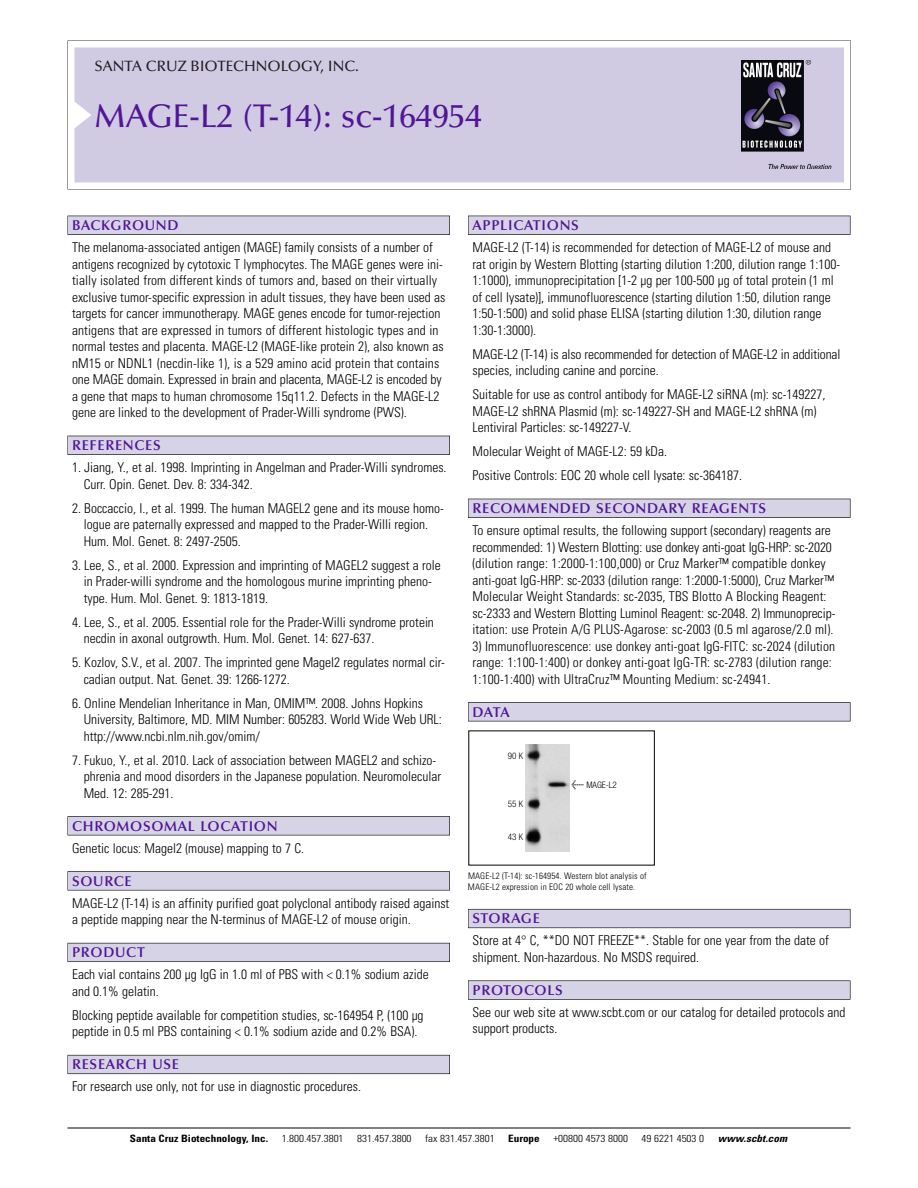
<style>
.page{position:relative;width:918px;height:1188px;background:#fff}
.page>*{position:absolute;margin:0;border:0;box-sizing:border-box;transform-origin:0 0}
.t1{font:500 33px "Optima";color:#511695}
.t2{font:500 15px "Optima";color:#231f20}
.t3{font:600 14.25px "Optima";letter-spacing:.05em;color:#511695}
.t4{font:300 condensed 13.5px/16.5px "Univers";color:#000}
.t5{font:300 condensed 10.2px "Univers";color:#000;scale:1.1 1}
.t6{font:700 condensed 10.2px "Univers";color:#000;scale:1.1 1}
.t7{font:italic 700 condensed 10.2px "Univers";letter-spacing:.005em;color:#000;scale:1.1 1}
.t8{font:300 condensed 9px/10.5px "Univers";letter-spacing:.015em;color:#000}
.t9{font:300 condensed 9px "Helvetica Neue";color:#000}
.s1{font-family:"Meta Plus";font-weight:400;font-stretch:normal;font-size:10.5px}
</style>
<div class="page">
<svg style="left:68px;top:40px;width:783px;height:149px"></svg>
<div style="left:74px;top:47px;width:770px;height:135px;background:#d1cae3"></div>
<img style="left:741px;top:60px;width:90px;height:108px">
<div style="left:68px;top:216px;width:382px;height:19px;background:#525155"></div>
<div style="left:68px;top:216px;width:381px;height:18px;background:#d7d3e7"></div>
<div style="left:68px;top:436px;width:382px;height:19px;background:#515055"></div>
<div style="left:68px;top:436px;width:381px;height:18px;background:#d7d3e7"></div>
<div style="left:68px;top:816px;width:382px;height:19px;background:#545357"></div>
<div style="left:68px;top:817px;width:381px;height:18px;background:#d7d3e7"></div>
<div style="left:68px;top:871px;width:382px;height:19px;background:#575759"></div>
<div style="left:68px;top:872px;width:381px;height:18px;background:#d7d3e7"></div>
<div style="left:68px;top:943px;width:382px;height:19px;background:#5b5a62"></div>
<div style="left:68px;top:943px;width:381px;height:18px;background:#d7d3e7"></div>
<div style="left:68px;top:1055px;width:382px;height:19px;background:#66646e"></div>
<div style="left:68px;top:1055px;width:381px;height:18px;background:#d7d3e7"></div>
<div style="left:468px;top:216px;width:382px;height:19px;background:#525155"></div>
<div style="left:468px;top:216px;width:382px;height:18px;background:#d7d3e7"></div>
<div style="left:468px;top:499px;width:382px;height:19px;background:#515055"></div>
<div style="left:468px;top:499px;width:382px;height:18px;background:#d7d3e7"></div>
<div style="left:468px;top:702px;width:382px;height:19px;background:#545357"></div>
<div style="left:468px;top:703px;width:382px;height:18px;background:#d7d3e7"></div>
<div style="left:468px;top:909px;width:382px;height:19px;background:#66646d"></div>
<div style="left:468px;top:910px;width:382px;height:18px;background:#d7d3e7"></div>
<svg style="left:468px;top:980px;width:382px;height:20px"></svg>
<div style="left:468px;top:981px;width:382px;height:18px;background:#d7d3e7"></div>
<hr style="left:68px;top:1128px;width:782px;height:1px;background:#000">
<img style="left:525px;top:744px;width:44px;height:108px">
<p class="t2" style="left:94px;top:61px;width:266px">SANTA CRUZ BIOTECHNOLOGY, INC.</p>
<h1 class="t1" style="left:94px;top:103px;width:389px">MAGE-L2 (T-14): sc-164954</h1>
<p class="t3" style="left:72px;top:219px;width:108px">BACKGROUND</p>
<p class="t4" style="left:72px;top:240px;width:375px">The melanoma-associated antigen (MAGE) family consists of a number of antigens recognized by cytotoxic T lymphocytes. The MAGE genes were ini&shy;tially isolated from different kinds of tumors and, based on their virtually exclusive tumor-specific expression in adult tissues, they have been used as targets for cancer immunotherapy. MAGE genes encode for tumor-rejection antigens that are expressed in tumors of different histologic types and in normal testes and placenta. MAGE-L2 (MAGE-like protein 2), also known as nM15 or NDNL1 (necdin-like 1), is a 529 amino acid protein that contains one MAGE domain. Expressed in brain and placenta, MAGE-L2 is encoded by a gene that maps to human chromosome 15q11.2. Defects in the MAGE-L2 gene are linked to the development of Prader-Willi syndrome (PWS).</p>
<p class="t3" style="left:72px;top:440px;width:90px">REFERENCES</p>
<p class="t4" style="left:84px;top:460px;width:364px;text-indent:-12px">1. Jiang, Y., et al. 1998. Imprinting in Angelman and Prader-Willi syndromes.<br>Curr. Opin. Genet. Dev. 8: 334-342.</p>
<p class="t4" style="left:84px;top:501px;width:362px;text-indent:-12px">2. Boccaccio, I., et al. 1999. The human MAGEL2 gene and its mouse homo&shy;logue are paternally expressed and mapped to the Prader-Willi region.<br>Hum. Mol. Genet. 8: 2497-2505.</p>
<p class="t4" style="left:84px;top:558px;width:359px;text-indent:-12px">3. Lee, S., et al. 2000. Expression and imprinting of MAGEL2 suggest a role in Prader-willi syndrome and the homologous murine imprinting pheno&shy;type. Hum. Mol. Genet. 9: 1813-1819.</p>
<p class="t4" style="left:84px;top:615px;width:352px;text-indent:-12px">4. Lee, S., et al. 2005. Essential role for the Prader-Willi syndrome protein necdin in axonal outgrowth. Hum. Mol. Genet. 14: 627-637.</p>
<p class="t4" style="left:84px;top:655px;width:363px;text-indent:-12px">5. Kozlov, S.V., et al. 2007. The imprinted gene Magel2 regulates normal cir&shy;cadian output. Nat. Genet. 39: 1266-1272.</p>
<p class="t4" style="left:84px;top:696px;width:360px;text-indent:-12px">6. Online Mendelian Inheritance in Man, OMIM™. 2008. Johns Hopkins<br>University, Baltimore, MD. MIM Number: 605283. World Wide Web URL: http://www.ncbi.nlm.nih.gov/omim/</p>
<p class="t4" style="left:84px;top:753px;width:359px;text-indent:-12px">7. Fukuo, Y., et al. 2010. Lack of association between MAGEL2 and schizo&shy;phrenia and mood disorders in the Japanese population. Neuromolecular<br>Med. 12: 285-291.</p>
<p class="t3" style="left:72px;top:820px;width:207px">CHROMOSOMAL LOCATION</p>
<p class="t4" style="left:72px;top:841px;width:234px">Genetic locus: Magel2 (mouse) mapping to 7 C.</p>
<p class="t3" style="left:72px;top:875px;width:61px">SOURCE</p>
<p class="t4" style="left:72px;top:896px;width:379px">MAGE-L2 (T-14) is an affinity purified goat polyclonal antibody raised against a peptide mapping near the N-terminus of MAGE-L2 of mouse origin.</p>
<p class="t3" style="left:72px;top:947px;width:74px">PRODUCT</p>
<p class="t4" style="left:72px;top:967px;width:358px">Each vial contains 200 µg IgG in 1.0 ml of PBS with &lt; 0.1% sodium azide and 0.1% gelatin.</p>
<p class="t4" style="left:72px;top:1008px;width:353px">Blocking peptide available for competition studies, sc-164954 P, (100 µg peptide in 0.5 ml PBS containing &lt; 0.1% sodium azide and 0.2% BSA).</p>
<p class="t3" style="left:72px;top:1059px;width:109px">RESEARCH USE</p>
<p class="t4" style="left:72px;top:1079px;width:290px">For research use only, not for use in diagnostic procedures.</p>
<p class="t3" style="left:473px;top:219px;width:108px">APPLICATIONS</p>
<p class="t4" style="left:473px;top:240px;width:369px">MAGE-L2 (T-14) is recommended for detection of MAGE-L2 of mouse and rat origin by Western Blotting (starting dilution 1:200, dilution range 1:100- 1:1000), immunoprecipitation [1-2 µg per 100-500 µg of total protein (1 ml of cell lysate)], immunofluorescence (starting dilution 1:50, dilution range 1:50-1:500) and solid phase ELISA (starting dilution 1:30, dilution range 1:30-1:3000).</p>
<p class="t4" style="left:473px;top:347px;width:369px">MAGE-L2 (T-14) is also recommended for detection of MAGE-L2 in additional species, including canine and porcine.</p>
<p class="t4" style="left:473px;top:387px;width:354px">Suitable for use as control antibody for MAGE-L2 siRNA (m): sc-149227,<br>MAGE-L2 shRNA Plasmid (m): sc-149227-SH and MAGE-L2 shRNA (m)<br>Lentiviral Particles: sc-149227-V.</p>
<p class="t4" style="left:473px;top:440px;width:271px;line-height:24px">Molecular Weight of MAGE-L2: 59 kDa.<br>Positive Controls: EOC 20 whole cell lysate: sc-364187.</p>
<p class="t3" style="left:473px;top:503px;width:295px">RECOMMENDED SECONDARY REAGENTS</p>
<p class="t4" style="left:473px;top:523px;width:364px">To ensure optimal results, the following support (secondary) reagents are recommended: 1) Western Blotting: use donkey anti-goat IgG-HRP: sc-2020 (dilution range: 1:2000-1:100,000) or Cruz Marker™ compatible donkey anti-goat IgG-HRP: sc-2033 (dilution range: 1:2000-1:5000), Cruz Marker™ Molecular Weight Standards: sc-2035, TBS Blotto A Blocking Reagent: sc-2333 and Western Blotting Luminol Reagent: sc-2048. 2) Immunoprecip&shy;itation: use Protein A/G PLUS-Agarose: sc-2003 (0.5 ml agarose/2.0 ml).</p>
<p class="t4" style="left:473px;top:639px;width:364px">3) Immunofluorescence: use donkey anti-goat IgG-FITC: sc-2024 (dilution range: 1:100-1:400) or donkey anti-goat IgG-TR: sc-2783 (dilution range:<br>1:100-1:400) with UltraCruz™ Mounting Medium: sc-24941.</p>
<p class="t3" style="left:473px;top:706px;width:39px">DATA</p>
<p class="t9" style="left:508px;top:752px;width:17px">90 K</p>
<p class="t9" style="left:508px;top:800px;width:17px">55 K</p>
<p class="t9" style="left:508px;top:833px;width:17px">43 K</p>
<p class="t9" style="left:571px;top:782px;width:47px"><span class="s1">&lt;</span> MAGE-L2</p>
<p class="t8" style="left:468px;top:872px;width:180px">MAGE-L2 (T-14): sc-164954. Western blot analysis of<br>MAGE-L2 expression in EOC 20 whole cell lysate.</p>
<p class="t3" style="left:473px;top:913px;width:69px">STORAGE</p>
<p class="t4" style="left:473px;top:934px;width:358px">Store at 4° C, **DO NOT FREEZE**. Stable for one year from the date of shipment. Non-hazardous. No MSDS required.</p>
<p class="t3" style="left:473px;top:984px;width:92px">PROTOCOLS</p>
<p class="t4" style="left:473px;top:1005px;width:375px">See our web site at www.scbt.com or our catalog for detailed protocols and support products.</p>
<p class="t6" style="left:130px;top:1135px;width:127px">Santa Cruz Biotechnology, Inc.</p>
<p class="t5" style="left:282px;top:1135px;width:58px">1.800.457.3801</p>
<p class="t5" style="left:357px;top:1135px;width:51px">831.457.3800</p>
<p class="t5" style="left:425px;top:1135px;width:65px">fax 831.457.3801</p>
<p class="t6" style="left:508px;top:1135px;width:30px">Europe</p>
<p class="t5" style="left:553px;top:1135px;width:69px">+00800 4573 8000</p>
<p class="t5" style="left:642px;top:1135px;width:58px">49 6221 4503 0</p>
<p class="t7" style="left:718px;top:1135px;width:64px">www.scbt.com</p>
</div>
